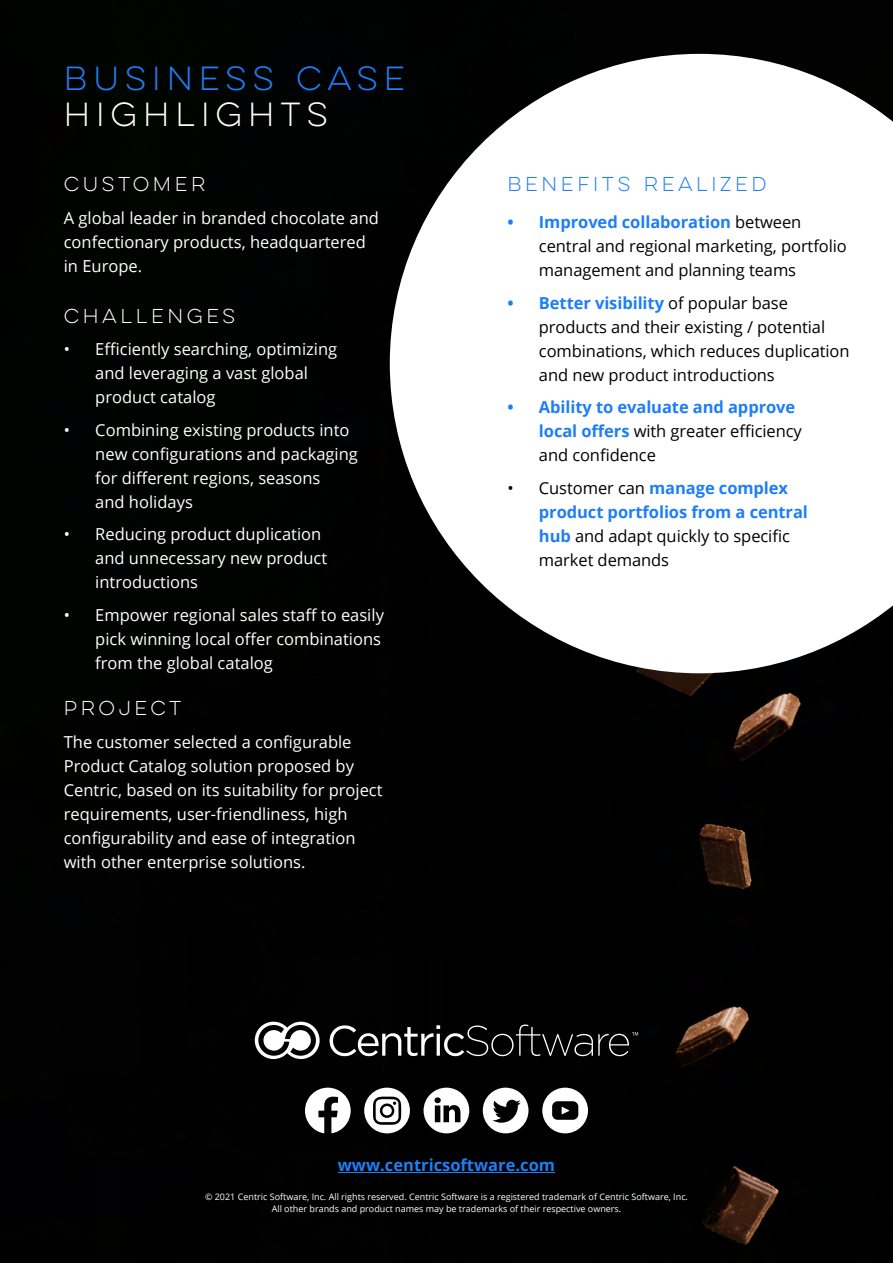
<style>
.page{position:relative;width:893px;height:1263px;background:#000101}
.page>*{position:absolute;margin:0;border:0;box-sizing:border-box;transform-origin:0 0}
.t1{font:30px "Lulo Clean One";color:#1f7ef6}
.t2{font:30px "Lulo Clean One";color:#fff}
.t3{font:18px "Lulo Clean One";color:#fff}
.t4{font:18px "Lulo Clean One";color:#1f7ef6}
.t5{font:16.5px/24px "Open Sans";color:#fff}
.t6{font:16.5px/24px "Open Sans";letter-spacing:-.005em;color:#000}
.t7{font:700 16.5px/24px "Open Sans";letter-spacing:-.005em;color:#1f7ef6}
.t8{font:9px/12px "Open Sans";color:#fff;text-align:center}
.s1{font-weight:700;color:#1f7ef6}
.s2{font-weight:400;color:#000}
</style>
<div class="page">
<svg style="left:390px;top:54px;width:503px;height:619px"></svg>
<hr style="left:338px;top:1172px;width:217px;height:1px;background:#1f7ef6">
<svg style="left:255px;top:1022px;width:65px;height:37px"></svg>
<svg style="left:330px;top:1024px;width:308px;height:32px;background:#2e2e2e"></svg>
<svg style="left:305px;top:1088px;width:46px;height:45px"></svg>
<svg style="left:364px;top:1087px;width:46px;height:46px"></svg>
<div style="left:382px;top:1106px;width:10px;height:9px;background:#fff;border-radius:50%"></div>
<svg style="left:542px;top:1088px;width:46px;height:45px"></svg>
<svg style="left:424px;top:1088px;width:45px;height:45px"></svg>
<svg style="left:483px;top:1088px;width:45px;height:45px"></svg>
<h1 class="t1" style="left:64px;top:58px;width:349px">BUSINESS CASE</h1>
<h1 class="t2" style="left:64px;top:94px;width:272px">HIGHLIGHTS</h1>
<p class="t3" style="left:64px;top:172px;width:147px">CUSTOMER</p>
<p class="t5" style="left:64px;top:206px;width:317px">A global leader in branded chocolate and confectionary products, headquartered in Europe.</p>
<p class="t3" style="left:64px;top:303px;width:176px">CHALLENGES</p>
<p class="t5" style="left:95px;top:337px;width:243px;text-indent:-31px">• Efficiently searching, optimizing and leveraging a vast global product catalog</p>
<p class="t5" style="left:95px;top:417px;width:264px;text-indent:-31px">• Combining existing products into new configurations and packaging for different regions, seasons<br>and holidays</p>
<p class="t5" style="left:95px;top:522px;width:233px;text-indent:-31px">• Reducing product duplication and unnecessary new product introductions</p>
<p class="t5" style="left:95px;top:602px;width:290px;text-indent:-31px">• Empower regional sales staff to easily pick winning local offer combinations from the global catalog</p>
<p class="t3" style="left:64px;top:696px;width:123px">PROJECT</p>
<p class="t5" style="left:64px;top:729px;width:320px">The customer selected a configurable Product Catalog solution proposed by Centric, based on its suitability for project requirements, user-friendliness, high configurability and ease of integration with other enterprise solutions.</p>
<p class="t4" style="left:507px;top:172px;width:264px">BENEFITS REALIZED</p>
<p class="t6" style="left:539px;top:210px;width:309px;text-indent:-31px"><span class="s1">• Improved collaboration</span> between central and regional marketing, portfolio management and planning teams</p>
<p class="t6" style="left:539px;top:290px;width:312px;text-indent:-31px"><span class="s1">• Better visibility</span> of popular base products and their existing / potential combinations, which reduces duplication and new product introductions</p>
<p class="t7" style="left:539px;top:395px;width:264px;text-indent:-31px">• Ability to evaluate and approve local offers <span class="s2">with greater efficiency and confidence</span></p>
<p class="t6" style="left:539px;top:475px;width:270px;text-indent:-31px">• Customer can <span class="s1">manage complex product portfolios from a central hub</span> and adapt quickly to specific market demands</p>
<p class="t7" style="left:338px;top:1153px;width:219px">www.centricsoftware.com</p>
<p class="t8" style="left:205px;top:1191px;width:484px">© 2021 Centric Software, Inc. All rights reserved. Centric Software is a registered trademark of Centric Software, Inc.<br>All other brands and product names may be trademarks of their respective owners.</p>
</div>
